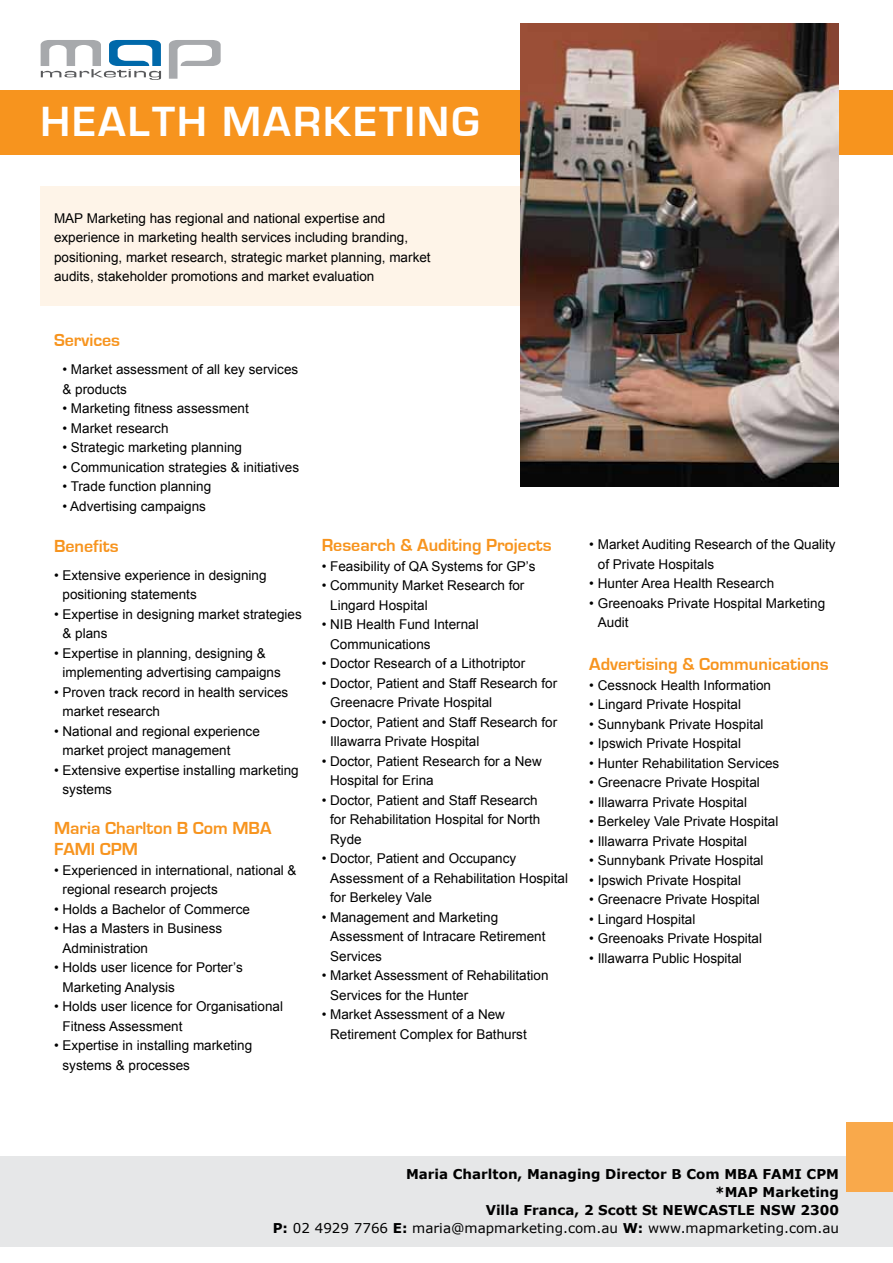
<style>
.page{position:relative;width:893px;height:1263px;background:#fff}
.page>*{position:absolute;margin:0;border:0;box-sizing:border-box;transform-origin:0 0}
.t1{font:700 43.5px "Eurostile";letter-spacing:.05em;color:#fff}
.t2{font:700 18px/21.6px "Eurostile";color:#f7941e}
.t3{font:13.5px/19.5px "Arial";color:#000}
.t4{font:700 13.5px/18px "Verdana";color:#000;text-align:right}
.s1{font-weight:400}
</style>
<div class="page">
<div style="left:0;top:90px;width:893px;height:65px;background:#f7941e"></div>
<div style="left:41px;top:186px;width:480px;height:119px;background:#fef4e8"></div>
<div style="left:0;top:1156px;width:893px;height:91px;background:#e6e7e8"></div>
<div style="left:847px;top:1122px;width:46px;height:69px;background:#f9a94b"></div>
<svg style="left:41px;top:40px;width:120px;height:40px"></svg>
<svg style="left:169px;top:40px;width:52px;height:39px"></svg>
<img style="left:521px;top:24px;width:318px;height:463px">
<h1 class="t1" style="left:41px;top:98px;width:440px">HEALTH MARKETING</h1>
<p class="t3" style="left:54px;top:208px;width:378px">MAP Marketing has regional and national expertise and experience in marketing health services including branding, positioning, market research, strategic market planning, market audits, stakeholder promotions and market evaluation</p>
<h2 class="t2" style="left:54px;top:330px;width:68px">Services</h2>
<p class="t3" style="left:63px;top:360px;width:237px">• Market assessment of all key services &amp; products</p>
<p class="t3" style="left:63px;top:399px;width:188px">• Marketing fitness assessment</p>
<p class="t3" style="left:63px;top:418px;width:108px">• Market research</p>
<p class="t3" style="left:63px;top:438px;width:181px">• Strategic marketing planning</p>
<p class="t3" style="left:63px;top:457px;width:238px">• Communication strategies &amp; initiatives</p>
<p class="t3" style="left:63px;top:477px;width:150px">• Trade function planning</p>
<p class="t3" style="left:63px;top:496px;width:145px">• Advertising campaigns</p>
<h2 class="t2" style="left:54px;top:535px;width:66px">Benefits</h2>
<p class="t3" style="left:63px;top:566px;width:206px;text-indent:-9px">• Extensive experience in designing positioning statements</p>
<p class="t3" style="left:63px;top:605px;width:241px;text-indent:-9px">• Expertise in designing market strategies &amp; plans</p>
<p class="t3" style="left:63px;top:644px;width:220px;text-indent:-9px">• Expertise in planning, designing &amp; implementing advertising campaigns</p>
<p class="t3" style="left:63px;top:683px;width:227px;text-indent:-9px">• Proven track record in health services market research</p>
<p class="t3" style="left:63px;top:722px;width:199px;text-indent:-9px">• National and regional experience market project management</p>
<p class="t3" style="left:63px;top:761px;width:238px;text-indent:-9px">• Extensive expertise installing marketing systems</p>
<h2 class="t2" style="left:54px;top:817px;width:219px">Maria Charlton B Com MBA<br>FAMI CPM</h2>
<p class="t3" style="left:63px;top:860px;width:236px;text-indent:-9px">• Experienced in international, national &amp; regional research projects</p>
<p class="t3" style="left:54px;top:899px;width:198px">• Holds a Bachelor of Commerce</p>
<p class="t3" style="left:63px;top:919px;width:161px;text-indent:-9px">• Has a Masters in Business<br>Administration</p>
<p class="t3" style="left:63px;top:958px;width:182px;text-indent:-9px">• Holds user licence for Porter’s<br>Marketing Analysis</p>
<p class="t3" style="left:63px;top:997px;width:222px;text-indent:-9px">• Holds user licence for Organisational<br>Fitness Assessment</p>
<p class="t3" style="left:63px;top:1036px;width:191px;text-indent:-9px">• Expertise in installing marketing systems &amp; processes</p>
<h2 class="t2" style="left:322px;top:535px;width:232px">Research &amp; Auditing Projects</h2>
<p class="t3" style="left:322px;top:556px;width:215px">• Feasibility of QA Systems for GP’s</p>
<p class="t3" style="left:330px;top:576px;width:196px;text-indent:-9px">• Community Market Research for<br>Lingard Hospital</p>
<p class="t3" style="left:330px;top:615px;width:150px;text-indent:-9px">• NIB Health Fund Internal<br>Communications</p>
<p class="t3" style="left:322px;top:654px;width:205px">• Doctor Research of a Lithotriptor</p>
<p class="t3" style="left:330px;top:673px;width:229px;text-indent:-9px">• Doctor, Patient and Staff Research for<br>Greenacre Private Hospital</p>
<p class="t3" style="left:330px;top:712px;width:229px;text-indent:-9px">• Doctor, Patient and Staff Research for<br>Illawarra Private Hospital</p>
<p class="t3" style="left:330px;top:751px;width:213px;text-indent:-9px">• Doctor, Patient Research for a New<br>Hospital for Erina</p>
<p class="t3" style="left:330px;top:790px;width:212px;text-indent:-9px">• Doctor, Patient and Staff Research for Rehabilitation Hospital for North<br>Ryde</p>
<p class="t3" style="left:330px;top:849px;width:239px;text-indent:-9px">• Doctor, Patient and Occupancy<br>Assessment of a Rehabilitation Hospital for Berkeley Vale</p>
<p class="t3" style="left:330px;top:907px;width:217px;text-indent:-9px">• Management and Marketing<br>Assessment of Intracare Retirement<br>Services</p>
<p class="t3" style="left:330px;top:966px;width:220px;text-indent:-9px">• Market Assessment of Rehabilitation<br>Services for the Hunter</p>
<p class="t3" style="left:330px;top:1005px;width:198px;text-indent:-9px">• Market Assessment of a New<br>Retirement Complex for Bathurst</p>
<p class="t3" style="left:598px;top:535px;width:239px;text-indent:-9px">• Market Auditing Research of the Quality of Private Hospitals</p>
<p class="t3" style="left:589px;top:574px;width:186px">• Hunter Area Health Research</p>
<p class="t3" style="left:598px;top:593px;width:229px;text-indent:-9px">• Greenoaks Private Hospital Marketing<br>Audit</p>
<h2 class="t2" style="left:589px;top:654px;width:241px">Advertising &amp; Communications</h2>
<p class="t3" style="left:589px;top:675px;width:183px">• Cessnock Health Information</p>
<p class="t3" style="left:589px;top:695px;width:153px">• Lingard Private Hospital</p>
<p class="t3" style="left:589px;top:714px;width:176px">• Sunnybank Private Hospital</p>
<p class="t3" style="left:589px;top:734px;width:153px">• Ipswich Private Hospital</p>
<p class="t3" style="left:589px;top:753px;width:192px">• Hunter Rehabilitation Services</p>
<p class="t3" style="left:589px;top:773px;width:172px">• Greenacre Private Hospital</p>
<p class="t3" style="left:589px;top:792px;width:159px">• Illawarra Private Hospital</p>
<p class="t3" style="left:589px;top:812px;width:191px">• Berkeley Vale Private Hospital</p>
<p class="t3" style="left:589px;top:831px;width:159px">• Illawarra Private Hospital</p>
<p class="t3" style="left:589px;top:851px;width:176px">• Sunnybank Private Hospital</p>
<p class="t3" style="left:589px;top:870px;width:153px">• Ipswich Private Hospital</p>
<p class="t3" style="left:589px;top:890px;width:172px">• Greenacre Private Hospital</p>
<p class="t3" style="left:589px;top:909px;width:108px">• Lingard Hospital</p>
<p class="t3" style="left:589px;top:929px;width:174px">• Greenoaks Private Hospital</p>
<p class="t3" style="left:589px;top:948px;width:154px">• Illawarra Public Hospital</p>
<p class="t4" style="left:273px;top:1164px;width:568px">Maria Charlton, Managing Director B Com MBA FAMI CPM<br>*MAP Marketing<br>Villa Franca, 2 Scott St NEWCASTLE NSW 2300<br>P: <span class="s1">02 4929 7766</span> E: <span class="s1">maria@mapmarketing.com.au</span> W: <span class="s1">www.mapmarketing.com.au</span></p>
</div>
